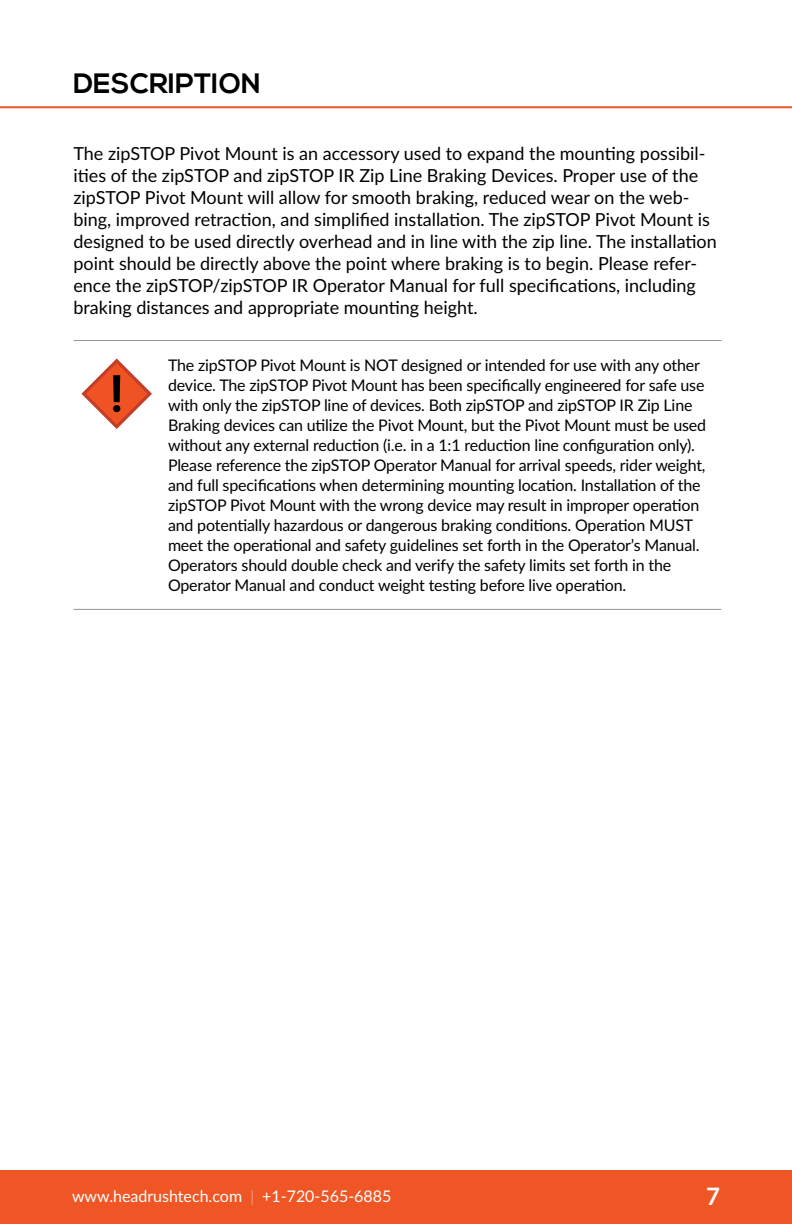
<style>
.page{position:relative;width:792px;height:1224px;background:#fff}
.page>*{position:absolute;margin:0;border:0;box-sizing:border-box;transform-origin:0 0}
.t1{font:700 28px "Nexa";color:#000}
.t2{font:700 24px "Lato";color:#fff}
.t3{font:18px/22px "Lato";color:#000}
.t4{font:16px/20px "Lato";letter-spacing:-.01em;color:#000}
.t5{font:16px "Lato";color:#fff}
.s1{font-weight:100}
</style>
<div class="page">
<div style="left:0;top:1170px;width:792px;height:54px;background:#f05625"></div>
<hr style="left:0;top:106px;width:792px;height:2px;background:#f05625">
<hr style="left:73px;top:340px;width:87px;height:1px;background:#939598">
<hr style="left:160px;top:340px;width:561px;height:1px;background:#939598">
<hr style="left:73px;top:609px;width:87px;height:1px;background:#939598">
<hr style="left:160px;top:609px;width:561px;height:1px;background:#939598">
<svg style="left:81px;top:358px;width:71px;height:71px"></svg>
<h1 class="t1" style="left:73px;top:67px;width:189px">DESCRIPTION</h1>
<p class="t3" style="left:73px;top:142px;width:645px">The zipSTOP Pivot Mount is an accessory used to expand the mounting possibil&shy;ities of the zipSTOP and zipSTOP IR Zip Line Braking Devices. Proper use of the zipSTOP Pivot Mount will allow for smooth braking, reduced wear on the web&shy;bing, improved retraction, and simplified installation. The zipSTOP Pivot Mount is designed to be used directly overhead and in line with the zip line. The installation point should be directly above the point where braking is to begin. Please refer&shy;ence the zipSTOP/zipSTOP IR Operator Manual for full specifications, including braking distances and appropriate mounting height.</p>
<p class="t4" style="left:168px;top:355px;width:540px">The zipSTOP Pivot Mount is NOT designed or intended for use with any other device. The zipSTOP Pivot Mount has been specifically engineered for safe use with only the zipSTOP line of devices. Both zipSTOP and zipSTOP IR Zip Line Braking devices can utilize the Pivot Mount, but the Pivot Mount must be used without any external reduction (i.e. in a 1:1 reduction line configuration only).<br>Please reference the zipSTOP Operator Manual for arrival speeds, rider weight, and full specifications when determining mounting location. Installation of the zipSTOP Pivot Mount with the wrong device may result in improper operation and potentially hazardous or dangerous braking conditions. Operation MUST meet the operational and safety guidelines set forth in the Operator’s Manual.<br>Operators should double check and verify the safety limits set forth in the Operator Manual and conduct weight testing before live operation.</p>
<p class="t5" style="left:72px;top:1185px;width:321px">www.headrushtech.com <span class="s1">|</span> +1-720-565-6885</p>
<h2 class="t2" style="left:706px;top:1179px;width:15px">7</h2>
</div>
